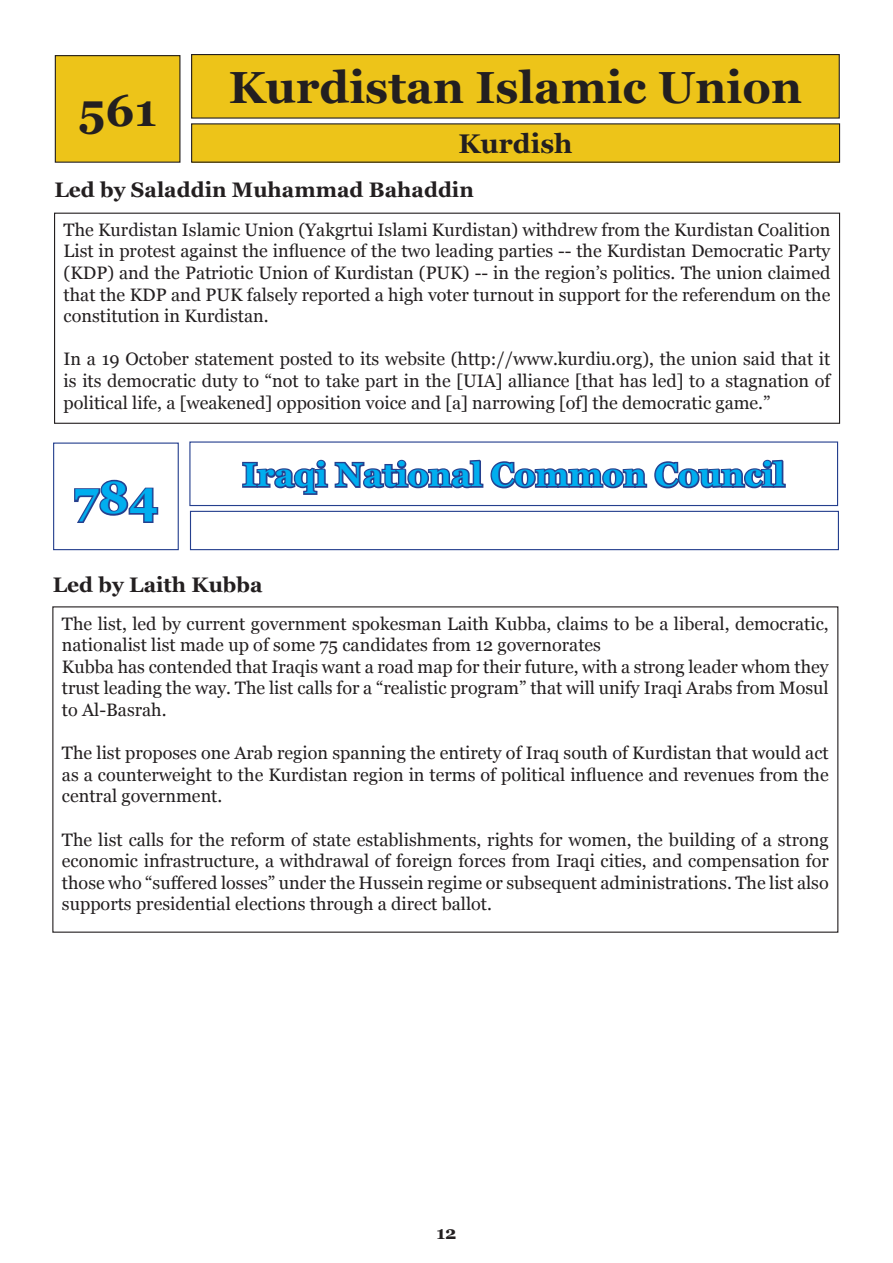
<style>
.page{position:relative;width:893px;height:1263px;background:#fff}
.page>*{position:absolute;margin:0;border:0;box-sizing:border-box;transform-origin:0 0}
.t1{font:700 45px "Georgia";color:#231f20}
.t2{font:700 45px "Georgia";color:#00aeef}
.t3{font:700 33px "Georgia";color:#00aeef}
.t4{font:700 27px "Georgia";color:#231f20}
.t5{font:700 21px "Georgia";color:#231f20}
.t6{font:18px/21.6px "Georgia";color:#231f20;text-align:justify}
.t7{font:700 18px "Georgia";color:#231f20}
</style>
<div class="page">
<div style="left:192px;top:55px;width:647px;height:63px;background:#edc419"></div>
<div style="left:191px;top:54px;width:649px;height:65px;border:1px solid #231f20"></div>
<div style="left:192px;top:124px;width:647px;height:38px;background:#edc419"></div>
<div style="left:191px;top:123px;width:649px;height:40px;border:1px solid #231f20"></div>
<div style="left:55px;top:56px;width:125px;height:106px;background:#edc419"></div>
<div style="left:55px;top:55px;width:125px;height:108px;border:1px solid #231f20"></div>
<svg style="left:241px;top:422px;width:547px;height:73px"></svg>
<div style="left:189px;top:441px;width:649px;height:65px;border:1px solid #253f8e"></div>
<svg style="left:74px;top:479px;width:85px;height:44px"></svg>
<div style="left:53px;top:442px;width:126px;height:108px;border:1px solid #253f8e"></div>
<div style="left:190px;top:511px;width:649px;height:39px;border:1px solid #253f8e"></div>
<h1 class="t1" style="left:79px;top:85px;width:80px">561</h1>
<h1 class="t1" style="left:229px;top:62px;width:575px">Kurdistan Islamic Union</h1>
<h3 class="t4" style="left:459px;top:129px;width:116px">Kurdish</h3>
<p class="t5" style="left:55px;top:178px;width:421px">Led by Saladdin Muhammad Bahaddin</p>
<p class="t6" style="left:64px;top:219px;width:768px">The Kurdistan Islamic Union (Yakgrtui Islami Kurdistan) withdrew from the Kurdistan Coalition List in protest against the influence of the two leading parties -- the Kurdistan Democratic Party (KDP) and the Patriotic Union of Kurdistan (PUK) -- in the region’s politics. The union claimed that the KDP and PUK falsely reported a high voter turnout in support for the referendum on the constitution in Kurdistan.</p>
<p class="t6" style="left:64px;top:348px;width:768px">In a 19 October statement posted to its website (http://www.kurdiu.org), the union said that it is its democratic duty to “not to take part in the [UIA] alliance [that has led] to a stagnation of political life, a [weakened] opposition voice and [a] narrowing [of] the democratic game.”</p>
<h1 class="t2" style="left:74px;top:472px;width:83px">784</h1>
<h2 class="t3" style="left:243px;top:456px;width:544px">Iraqi National Common Council</h2>
<p class="t5" style="left:53px;top:573px;width:211px">Led by Laith Kubba</p>
<p class="t6" style="left:62px;top:612px;width:768px;text-align:left">The list, led by current government spokesman Laith Kubba, claims to be a liberal, democratic, nationalist list made up of some 75 candidates from 12 governorates<br>Kubba has contended that Iraqis want a road map for their future, with a strong leader whom they trust leading the way. The list calls for a “realistic program” that will unify Iraqi Arabs from Mosul to Al-Basrah.</p>
<p class="t6" style="left:62px;top:742px;width:768px">The list proposes one Arab region spanning the entirety of Iraq south of Kurdistan that would act as a counterweight to the Kurdistan region in terms of political influence and revenues from the central government.</p>
<p class="t6" style="left:62px;top:828px;width:768px">The list calls for the reform of state establishments, rights for women, the building of a strong economic infrastructure, a withdrawal of foreign forces from Iraqi cities, and compensation for those who “suffered losses” under the Hussein regime or subsequent administrations. The list also supports presidential elections through a direct ballot.</p>
<p class="t7" style="left:436px;top:1222px;width:22px">12</p>
</div>
